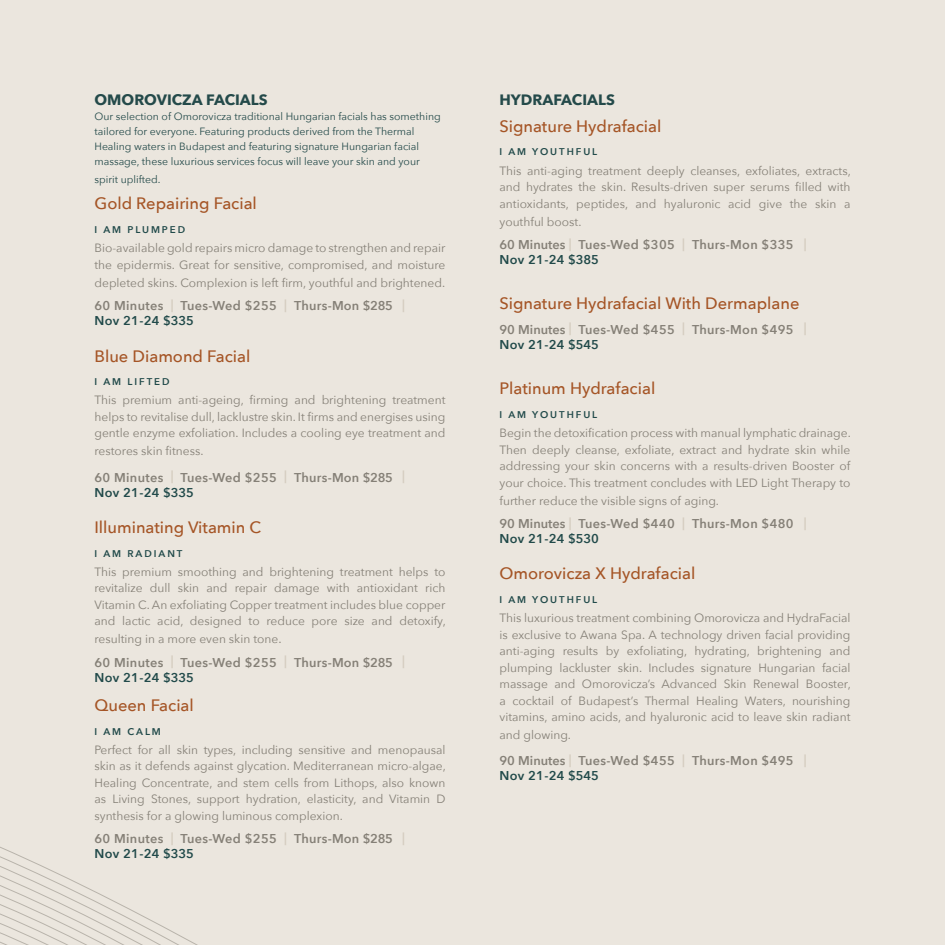
<style>
.page{position:relative;width:945px;height:945px;background:#ebe6de}
.page>*{position:absolute;margin:0;border:0;box-sizing:border-box;transform-origin:0 0}
.t1{font:500 16.5px "Avenir Next";color:#a55526}
.t2{font:700 15px "Avenir Next";color:#244a4a}
.t3{font:600 12.75px/15px "Avenir Next";letter-spacing:.025em;color:#858077}
.t4{font:12px/16.5px "Avenir Next";color:#858077;text-align:justify}
.t5{font:10.5px/15px "Avenir Next";color:#244a4a}
.t6{font:600 9.75px "Avenir Next";letter-spacing:.2em;color:#214a4a}
.s1{color:#d4ccbf}
.s2{color:#214a4a}
.s3{font-size:12.6px}
</style>
<div class="page">
<svg style="left:0;top:847px;width:198px;height:98px"></svg>
<p class="t2" style="left:94px;top:87px;width:175px">OMOROVICZA FACIALS</p>
<p class="t5" style="left:94px;top:108px;width:348px">Our selection of Omorovicza traditional Hungarian facials has something tailored for everyone. Featuring products derived from the Thermal Healing waters in Budapest and featuring signature Hungarian facial massage, these luxurious services focus will leave your skin and your</p>
<p class="t5" style="left:94px;top:171px;width:68px">spirit uplifted.</p>
<p class="t1" style="left:94px;top:190px;width:164px">Gold Repairing Facial</p>
<p class="t6" style="left:94px;top:221px;width:92px">I AM PLUMPED</p>
<p class="t4" style="left:94px;top:239px;width:353px">Bio-available gold repairs micro damage to strengthen and repair the epidermis. Great for sensitive, compromised, and moisture</p>
<p class="t4" style="left:94px;top:274px;width:352px">depleted skins. Complexion is left firm, youthful and brightened.</p>
<p class="t3" style="left:94px;top:298px;width:312px">60 Minutes <span class="s1">|</span> Tues-Wed $255 <span class="s1">|</span> Thurs-Mon $285 <span class="s1">|<br></span><span class="s2">Nov 21-24 $335</span></p>
<p class="t1" style="left:94px;top:342px;width:157px">Blue Diamond Facial</p>
<p class="t6" style="left:94px;top:373px;width:77px">I AM LIFTED</p>
<p class="t4" style="left:94px;top:391px;width:353px">This premium anti-ageing, firming and brightening treatment helps to revitalise dull, lacklustre skin. It firms and energises using gentle enzyme exfoliation. Includes a cooling eye treatment and</p>
<p class="t4" style="left:94px;top:442px;width:111px">restores skin fitness.</p>
<p class="t3" style="left:94px;top:469px;width:312px">60 Minutes <span class="s1">|</span> Tues-Wed $255 <span class="s1">|</span> Thurs-Mon $285 <span class="s1">|<br></span><span class="s2">Nov 21-24 $335</span></p>
<p class="t1" style="left:94px;top:513px;width:168px">Illuminating Vitamin C</p>
<p class="t6" style="left:94px;top:545px;width:89px">I AM RADIANT</p>
<p class="t4" style="left:94px;top:563px;width:353px">This premium smoothing and brightening treatment helps to revitalize dull skin and repair damage with antioxidant rich Vitamin C. An exfoliating Copper treatment includes blue copper and lactic acid, designed to reduce pore size and detoxify,</p>
<p class="t4" style="left:94px;top:630px;width:189px">resulting in a more even skin tone<span class="s3">.</span></p>
<p class="t3" style="left:94px;top:654px;width:312px">60 Minutes <span class="s1">|</span> Tues-Wed $255 <span class="s1">|</span> Thurs-Mon $285 <span class="s1">|<br></span><span class="s2">Nov 21-24 $335</span></p>
<p class="t1" style="left:94px;top:691px;width:101px">Queen Facial</p>
<p class="t6" style="left:94px;top:723px;width:68px">I AM CALM</p>
<p class="t4" style="left:94px;top:741px;width:353px">Perfect for all skin types, including sensitive and menopausal skin as it defends against glycation. Mediterranean micro-algae, Healing Concentrate, and stem cells from Lithops, also known as Living Stones, support hydration, elasticity, and Vitamin D synthesis for a glowing luminous complexion.</p>
<p class="t3" style="left:94px;top:831px;width:312px">60 Minutes <span class="s1">|</span> Tues-Wed $255 <span class="s1">|</span> Thurs-Mon $285 <span class="s1">|<br></span><span class="s2">Nov 21-24 $335</span></p>
<p class="t2" style="left:500px;top:87px;width:117px">HYDRAFACIALS</p>
<p class="t1" style="left:500px;top:112px;width:163px">Signature Hydrafacial</p>
<p class="t6" style="left:500px;top:144px;width:99px">I AM YOUTHFUL</p>
<p class="t4" style="left:500px;top:162px;width:353px">This anti-aging treatment deeply cleanses, exfoliates, extracts, and hydrates the skin. Results-driven super serums filled with antioxidants, peptides, and hyaluronic acid give the skin a</p>
<p class="t4" style="left:500px;top:213px;width:84px">youthful boost.</p>
<p class="t3" style="left:500px;top:237px;width:309px">60 Minutes <span class="s1">|</span> Tues-Wed $305 <span class="s1">|</span> Thurs-Mon $335 <span class="s1">|<br></span><span class="s2">Nov 21-24 $385</span></p>
<p class="t1" style="left:500px;top:290px;width:302px">Signature Hydrafacial With Dermaplane</p>
<p class="t3" style="left:500px;top:322px;width:309px">90 Minutes <span class="s1">|</span> Tues-Wed $455 <span class="s1">|</span> Thurs-Mon $495 <span class="s1">|<br></span><span class="s2">Nov 21-24 $545</span></p>
<p class="t1" style="left:500px;top:374px;width:157px">Platinum Hydrafacial</p>
<p class="t6" style="left:500px;top:406px;width:99px">I AM YOUTHFUL</p>
<p class="t4" style="left:500px;top:424px;width:353px">Begin the detoxification process with manual lymphatic drainage.<br>Then deeply cleanse, exfoliate, extract and hydrate skin while addressing your skin concerns with a results-driven Booster of your choice. This treatment concludes with LED Light Therapy to</p>
<p class="t4" style="left:500px;top:492px;width:221px">further reduce the visible signs of aging.</p>
<p class="t3" style="left:500px;top:516px;width:309px">90 Minutes <span class="s1">|</span> Tues-Wed $440 <span class="s1">|</span> Thurs-Mon $480 <span class="s1">|<br></span><span class="s2">Nov 21-24 $530</span></p>
<p class="t1" style="left:500px;top:560px;width:197px">Omorovicza X Hydrafacial</p>
<p class="t6" style="left:500px;top:591px;width:99px">I AM YOUTHFUL</p>
<p class="t4" style="left:500px;top:609px;width:353px">This luxurious treatment combining Omorovicza and HydraFacial is exclusive to Awana Spa. A technology driven facial providing anti-aging results by exfoliating, hydrating, brightening and plumping lackluster skin. Includes signature Hungarian facial massage and Omorovicza’s Advanced Skin Renewal Booster, a cocktail of Budapest’s Thermal Healing Waters, nourishing vitamins, amino acids, and hyaluronic acid to leave skin radiant</p>
<p class="t4" style="left:500px;top:726px;width:73px">and glowing.</p>
<p class="t3" style="left:500px;top:753px;width:309px">90 Minutes <span class="s1">|</span> Tues-Wed $455 <span class="s1">|</span> Thurs-Mon $495 <span class="s1">|<br></span><span class="s2">Nov 21-24 $545</span></p>
</div>
